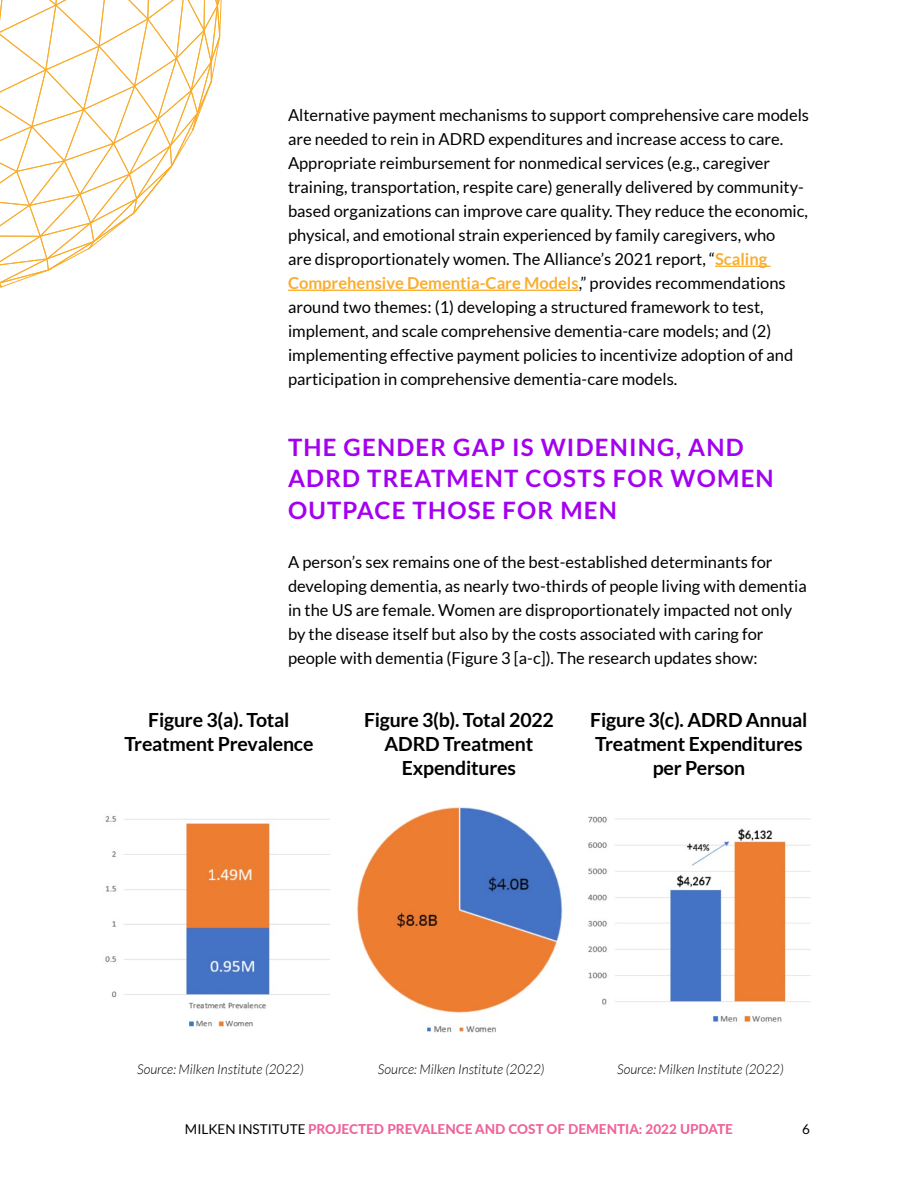
<style>
.page{position:relative;width:918px;height:1188px;background:#fff}
.page>*{position:absolute;margin:0;border:0;box-sizing:border-box;transform-origin:0 0}
.t1{font:700 24px/31.5px "Lato";letter-spacing:.05em;color:#a300ef}
.t2{font:700 19.5px/24px "Lato";letter-spacing:-.01em;color:#000;text-align:center}
.t3{font:16.5px/24px "Lato";color:#000}
.t4{font:italic 300 13.5px "Lato";color:#000}
.t5{font:800 13.5px "Lato";color:#ed649a}
.t6{font:13.5px "Lato";color:#000}
.s1{font-weight:700;color:#f9ae2f}
.s2{font-weight:400;color:#000}
</style>
<div class="page">
<hr style="left:715px;top:266px;width:55px;height:1px;background:#f9ae2f">
<hr style="left:288px;top:290px;width:291px;height:1px;background:#f9ae2f">
<img style="left:105px;top:816px;width:225px;height:211px">
<img style="left:357px;top:807px;width:206px;height:226px">
<img style="left:588px;top:816px;width:222px;height:206px">
<svg style="left:0;top:0;width:222px;height:288px"></svg>
<p class="t3" style="left:288px;top:103px;width:523px">Alternative payment mechanisms to support comprehensive care models are needed to rein in ADRD expenditures and increase access to care.<br>Appropriate reimbursement for nonmedical services (e.g., caregiver training, transportation, respite care) generally delivered by community&shy;based organizations can improve care quality. They reduce the economic, physical, and emotional strain experienced by family caregivers, who<br>are disproportionately women. The Alliance’s 2021 report, “<span class="s1">Scaling Comprehensive Dementia-Care Models</span>,” provides recommendations around two themes: (1) developing a structured framework to test, implement, and scale comprehensive dementia-care models; and (2) implementing effective payment policies to incentivize adoption of and participation in comprehensive dementia-care models.</p>
<h1 class="t1" style="left:288px;top:431px;width:487px">THE GENDER GAP IS WIDENING, AND<br>ADRD TREATMENT COSTS FOR WOMEN<br>OUTPACE THOSE FOR MEN</h1>
<p class="t3" style="left:288px;top:550px;width:520px">A person’s sex remains one of the best-established determinants for developing dementia, as nearly two-thirds of people living with dementia in the US are female. Women are disproportionately impacted not only by the disease itself but also by the costs associated with caring for people with dementia (Figure 3 [a-c]). The research updates show:</p>
<p class="t2" style="left:124px;top:708px;width:190px">Figure 3(a). Total<br>Treatment Prevalence</p>
<p class="t2" style="left:364px;top:708px;width:191px">Figure 3(b). Total 2022<br>ADRD Treatment<br>Expenditures</p>
<p class="t2" style="left:590px;top:708px;width:219px">Figure 3(c). ADRD Annual<br>Treatment Expenditures per Person</p>
<p class="t4" style="left:137px;top:1062px;width:168px">Source: Milken Institute (2022)</p>
<p class="t4" style="left:378px;top:1062px;width:168px">Source: Milken Institute (2022)</p>
<p class="t4" style="left:617px;top:1062px;width:168px">Source: Milken Institute (2022)</p>
<p class="t5" style="left:185px;top:1119px;width:550px"><span class="s2">MILKEN INSTITUTE</span> PROJECTED PREVALENCE AND COST OF DEMENTIA: 2022 UPDATE</p>
<p class="t6" style="left:802px;top:1122px;width:9px">6</p>
</div>
